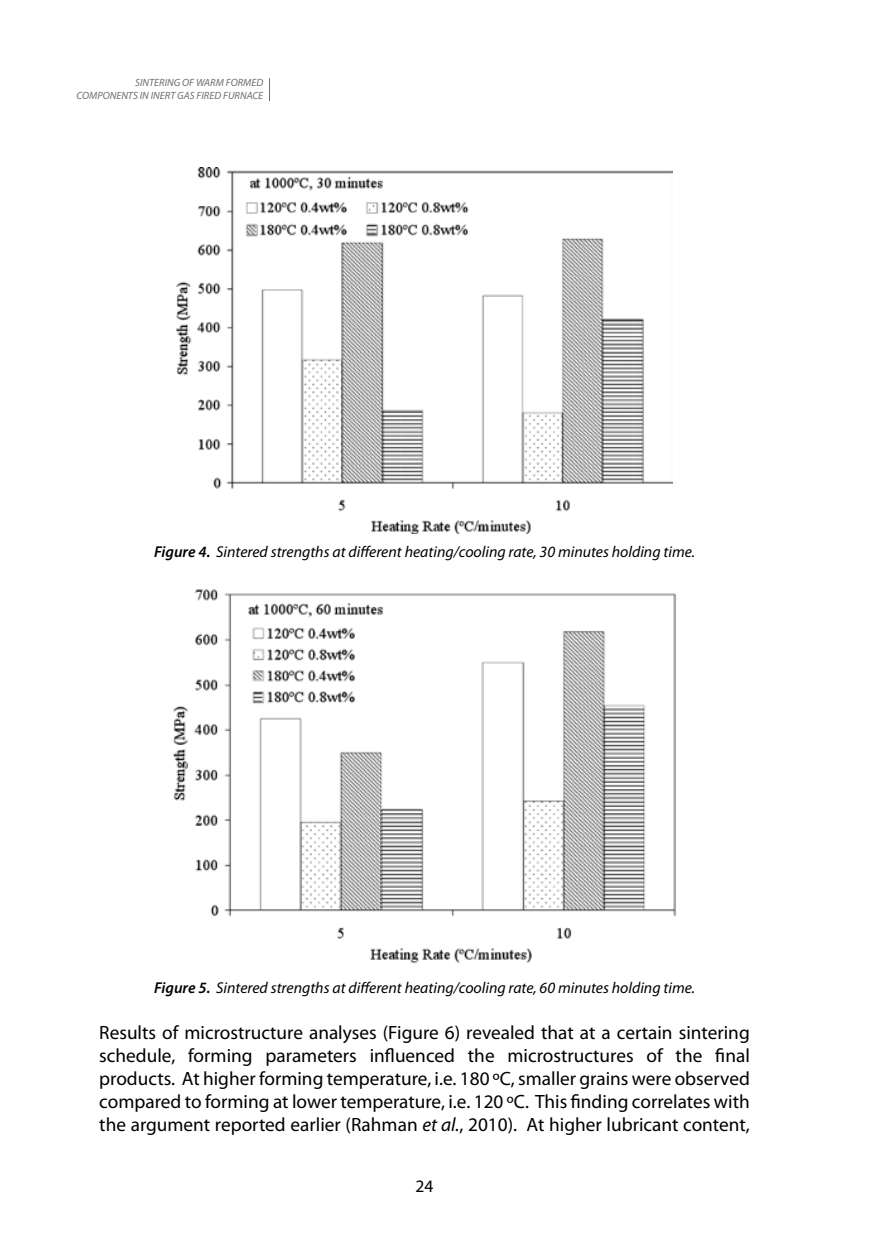
<style>
.page{position:relative;width:874px;height:1241px;background:#fff}
.page>*{position:absolute;margin:0;border:0;box-sizing:border-box;transform-origin:0 0}
.t1{font:19.25px/23.1px "Myriad Pro";color:#000;text-align:justify}
.t2{font:17.5px "Myriad Pro";color:#000}
.t3{font:italic 15.75px "Myriad Pro";color:#000}
.t4{font:italic 10.5px/12.6px "Myriad Pro";color:#6d6e71;text-align:right}
.s1{font-weight:600}
.s2{font-style:italic}
</style>
<div class="page">
<svg style="left:269px;top:78px;width:1px;height:23px"></svg>
<img style="left:176px;top:167px;width:496px;height:366px">
<img style="left:173px;top:589px;width:503px;height:375px">
<p class="t4" style="left:77px;top:76px;width:188px">SINTERING OF WARM FORMED<br>COMPONENTS IN INERT GAS FIRED FURNACE</p>
<p class="t3" style="left:154px;top:541px;width:542px"><span class="s1">Figure 4.</span> Sintered strengths at different heating/cooling rate, 30 minutes holding time.</p>
<p class="t3" style="left:154px;top:977px;width:542px"><span class="s1">Figure 5.</span> Sintered strengths at different heating/cooling rate, 60 minutes holding time.</p>
<p class="t1" style="left:99px;top:1020px;width:651px">Results of microstructure analyses (Figure 6) revealed that at a certain sintering schedule, forming parameters influenced the microstructures of the final products. At higher forming temperature, i.e. 180 ºC, smaller grains were observed compared to forming at lower temperature, i.e. 120 ºC. This finding correlates with the argument reported earlier (Rahman <span class="s2">et al.</span>, 2010). At higher lubricant content,</p>
<p class="t2" style="left:415px;top:1174px;width:19px">24</p>
</div>
